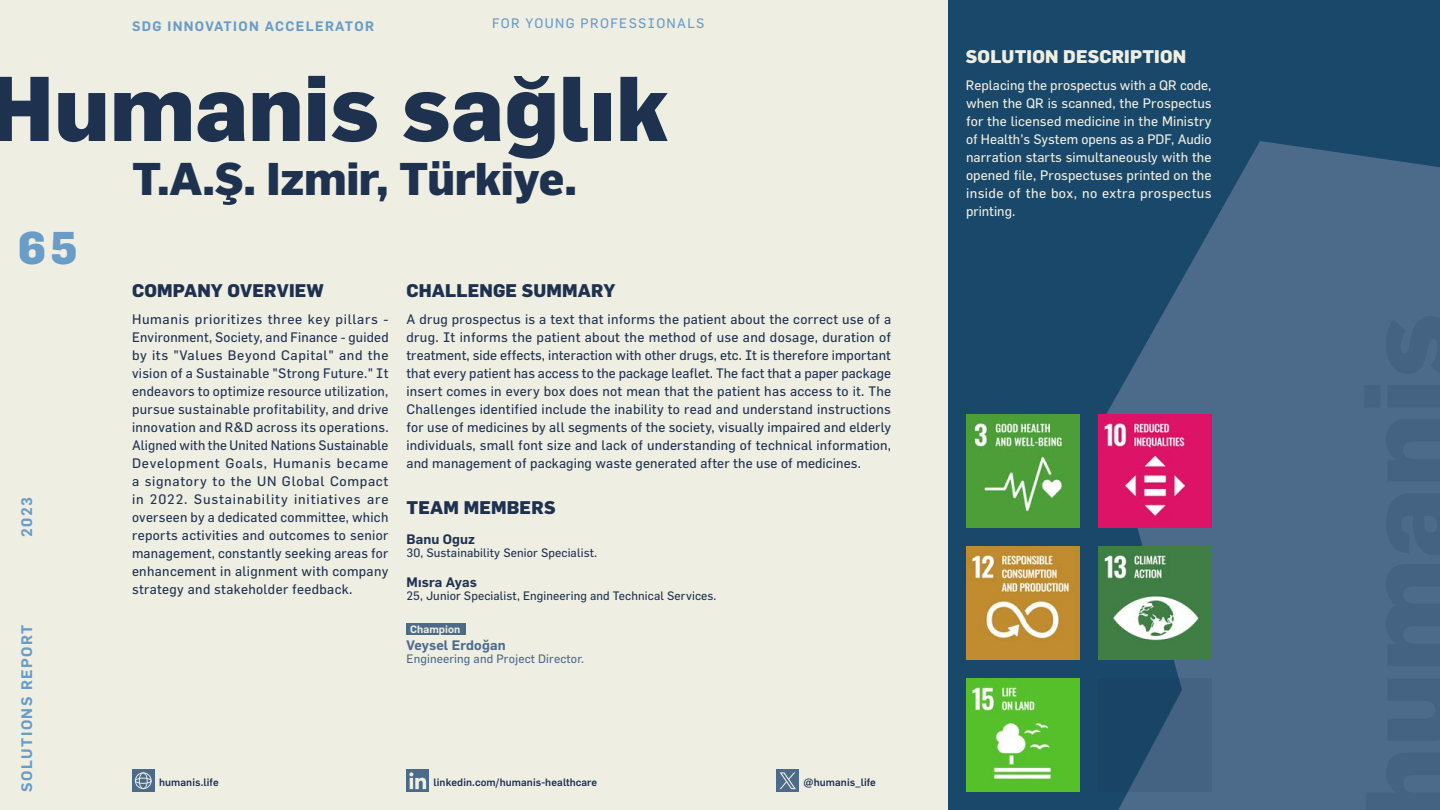
<style>
.page{position:relative;width:1440px;height:810px;background:#efeee3}
.page>*{position:absolute;margin:0;border:0;box-sizing:border-box;transform-origin:0 0}
.t1{font:800 90px "Flama";color:#1e3250}
.t2{font:800 45px "Flama";letter-spacing:-.01em;color:#1e3250}
.t3{font:800 45px "Flama";color:#699cc6}
.t4{font:800 18px "Flama";letter-spacing:.01em;color:#1e3250}
.t5{font:800 18px "Flama";letter-spacing:.01em;color:#efeee3}
.t6{font:600 15px "Flama";letter-spacing:.1em;color:#699cc6}
.t7{font:13.5px/18px "Flama";letter-spacing:.02em;color:#1e3250;text-align:justify}
.t8{font:13.5px/18px "Flama";letter-spacing:.03em;color:#efeee3;text-align:justify}
.t9{font:600 13.5px "Flama";letter-spacing:.1em;color:#699cc6}
.t10{font:13.5px "Flama";letter-spacing:.1em;color:#699cc6}
.t11{font:600 13.5px "Flama";letter-spacing:.01em;color:#1e3250}
.t12{font:600 13.5px "Flama";letter-spacing:.01em;color:#4c6b8b}
.t13{font:12px "Flama";letter-spacing:.01em;color:#1e3250}
.t14{font:12px "Flama";letter-spacing:.01em;color:#4c6b8b}
.t15{font:500 10.5px "Flama";letter-spacing:.01em;color:#1e3250}
.t16{font:600 10.5px "Flama";letter-spacing:.01em;color:#efeee3}
</style>
<div class="page">
<div style="left:948px;top:0;width:492px;height:810px;background:#19486a"></div>
<svg style="left:1106px;top:141px;width:334px;height:669px;background:#446686"></svg>
<div style="left:406px;top:623px;width:60px;height:12px;background:#4c6b8b"></div>
<div style="left:132px;top:770px;width:22px;height:22px;background:#4c6b8b"></div>
<svg style="left:135px;top:772px;width:17px;height:17px"></svg>
<div style="left:406px;top:770px;width:23px;height:22px;background:#4c6b8b"></div>
<svg style="left:409px;top:772px;width:17px;height:17px"></svg>
<svg style="left:223px;top:195px;width:14px;height:10px"></svg>
<svg style="left:513px;top:76px;width:37px;height:14px"></svg>
<div style="left:776px;top:770px;width:23px;height:22px;background:#4c6b8b"></div>
<svg style="left:780px;top:772px;width:16px;height:17px"></svg>
<img style="left:966px;top:679px;width:113px;height:113px">
<svg style="left:1106px;top:679px;width:106px;height:113px;fill:#446281"></svg>
<img style="left:1098px;top:546px;width:114px;height:114px">
<img style="left:1098px;top:414px;width:114px;height:114px">
<img style="left:966px;top:546px;width:113px;height:114px">
<img style="left:966px;top:414px;width:113px;height:114px">
<p class="t9" style="left:132px;top:16px;width:244px">SDG INNOVATION ACCELERATOR</p>
<p class="t10" style="left:492px;top:15px;width:214px">FOR YOUNG PROFESSIONALS</p>
<h1 class="t1" style="left:-11px;top:52px;width:681px">Humanis saglık</h1>
<h2 class="t3" style="left:18px;top:220px;width:61px">65</h2>
<p class="t6" style="left:16px;top:537px;width:41px;rotate:-90deg">2023</p>
<p class="t6" style="left:16px;top:792px;width:169px;rotate:-90deg">SOLUTIONS REPORT</p>
<h2 class="t2" style="left:132px;top:151px;width:447px">T.A.S. Izmir, Türkiye.</h2>
<h3 class="t4" style="left:132px;top:279px;width:193px">COMPANY OVERVIEW</h3>
<h3 class="t4" style="left:406px;top:279px;width:210px">CHALLENGE SUMMARY</h3>
<p class="t7" style="left:132px;top:310px;width:258px">Humanis prioritizes three key pillars - Environment, Society, and Finance - guided by its "Values Beyond Capital" and the vision of a Sustainable "Strong Future." It endeavors to optimize resource utilization, pursue sustainable profitability, and drive innovation and R&amp;D across its operations.<br>Aligned with the United Nations Sustainable Development Goals, Humanis became a signatory to the UN Global Compact in 2022. Sustainability initiatives are overseen by a dedicated committee, which reports activities and outcomes to senior management, constantly seeking areas for enhancement in alignment with company strategy and stakeholder feedback.</p>
<p class="t7" style="left:406px;top:310px;width:486px">A drug prospectus is a text that informs the patient about the correct use of a drug. It informs the patient about the method of use and dosage, duration of treatment, side effects, interaction with other drugs, etc. It is therefore important that every patient has access to the package leaflet. The fact that a paper package insert comes in every box does not mean that the patient has access to it. The Challenges identified include the inability to read and understand instructions for use of medicines by all segments of the society, visually impaired and elderly individuals, small font size and lack of understanding of technical information, and management of packaging waste generated after the use of medicines.</p>
<h3 class="t4" style="left:406px;top:496px;width:151px">TEAM MEMBERS</h3>
<p class="t11" style="left:406px;top:530px;width:70px">Banu Oguz</p>
<p class="t11" style="left:406px;top:572px;width:72px">Mısra Ayas</p>
<p class="t13" style="left:406px;top:546px;width:192px">30, Sustainability Senior Specialist.</p>
<p class="t13" style="left:406px;top:588px;width:312px">25, Junior Specialist, Engineering and Technical Services.</p>
<p class="t12" style="left:406px;top:636px;width:101px">Veysel Erdoğan</p>
<p class="t14" style="left:406px;top:652px;width:179px">Engineering and Project Director.</p>
<p class="t16" style="left:410px;top:621px;width:52px">Champion</p>
<p class="t15" style="left:159px;top:774px;width:61px">humanis.life</p>
<p class="t15" style="left:434px;top:774px;width:165px">linkedin.com/humanis-healthcare</p>
<p class="t15" style="left:804px;top:774px;width:74px">@humanis_life</p>
<h3 class="t5" style="left:966px;top:45px;width:222px">SOLUTION DESCRIPTION</h3>
<p class="t8" style="left:966px;top:76px;width:247px">Replacing the prospectus with a QR code, when the QR is scanned, the Prospectus for the licensed medicine in the Ministry of Health's System opens as a PDF, Audio narration starts simultaneously with the opened file, Prospectuses printed on the inside of the box, no extra prospectus printing.</p>
</div>
